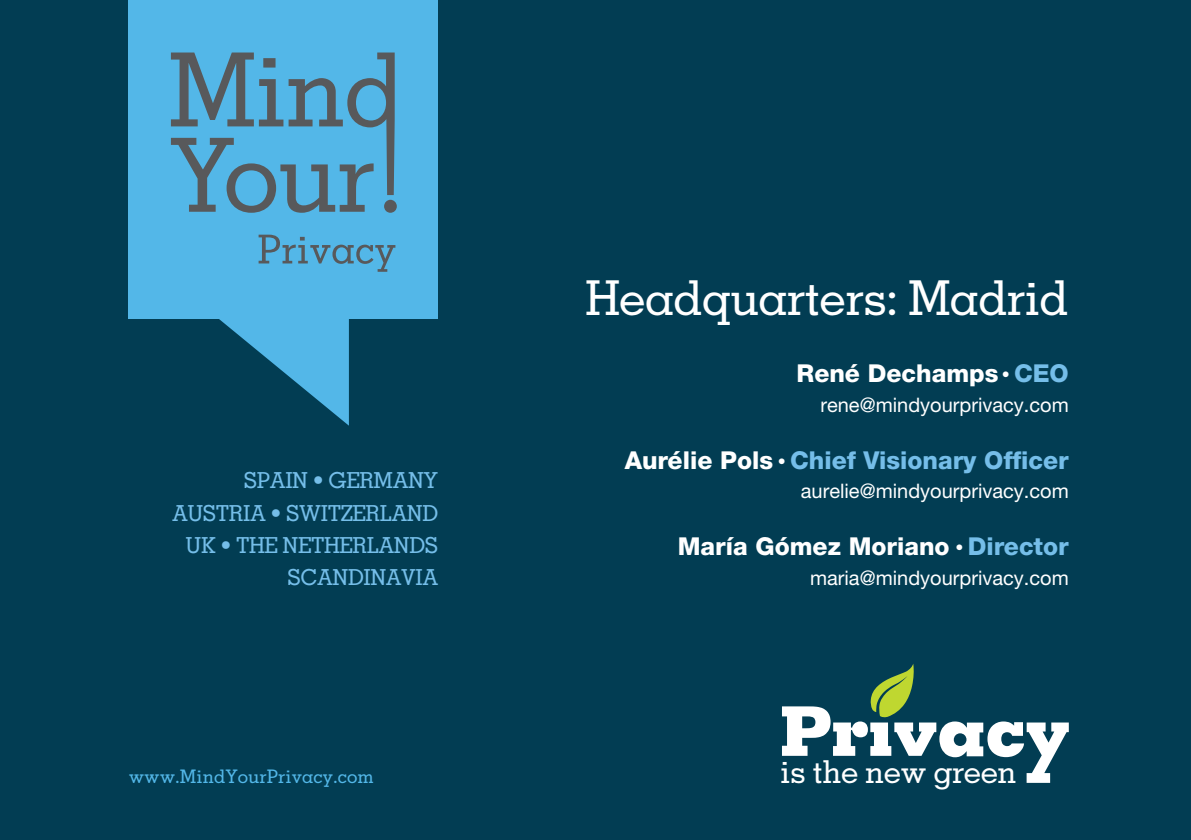
<style>
.page{position:relative;width:1191px;height:840px;background:#fff}
.page>*{position:absolute;margin:0;border:0;box-sizing:border-box;transform-origin:0 0}
.t1{font:500 48px "Memphis";letter-spacing:-.02em;color:#fff}
.t2{font:500 31.6px "Memphis";letter-spacing:-.02em;color:#fff}
.t3{font:800 24.6px "Helvetica Neue LT Pro";color:#fff}
.t4{font:800 24.6px "Helvetica Neue LT Pro";color:#75bee9}
.t5{font:500 22px/32px "Memphis";letter-spacing:-.02em;color:#75bee9;text-align:right}
.t6{font:20px "Helvetica Neue LT Pro";color:#fff}
.t7{font:500 18.6px "Memphis";color:#53b7e8}
.s1{font-weight:400;font-stretch:condensed;font-size:16px}
.s2{color:#75bee9}
.s3{color:#fff}
.s4{font-weight:400;font-stretch:condensed;font-size:16px;color:#fff}
</style>
<div class="page">
<div style="left:0;top:0;width:1191px;height:839px;background:#023d53"></div>
<svg style="left:782px;top:663px;width:286px;height:119px"></svg>
<svg style="left:216px;top:318px;width:133px;height:107px;background:#2a799c"></svg>
<div style="left:129px;top:0;width:309px;height:318px;background:#53b7e8"></div>
<svg style="left:171px;top:52px;width:226px;height:219px"></svg>
<p class="t5" style="left:172px;top:464px;width:268px">SPAIN • GERMANY<br>AUSTRIA • SWITZERLAND<br>UK • THE NETHERLANDS<br>SCANDINAVIA</p>
<h1 class="t1" style="left:585px;top:268px;width:485px">Headquarters: Madrid</h1>
<p class="t3" style="left:796px;top:359px;width:274px">René Dechamps <span class="s1">•</span> <span class="s2">CEO</span></p>
<p class="t6" style="left:820px;top:393px;width:250px">rene@mindyourprivacy.com</p>
<p class="t4" style="left:624px;top:445px;width:445px"><span class="s3">Aurélie Pols</span> <span class="s4">•</span> Chief Visionary Officer</p>
<p class="t6" style="left:801px;top:479px;width:269px">aurelie@mindyourprivacy.com</p>
<p class="t3" style="left:678px;top:531px;width:392px">María Gómez Moriano <span class="s1">•</span> <span class="s2">Director</span></p>
<p class="t6" style="left:810px;top:565px;width:260px">maria@mindyourprivacy.com</p>
<p class="t7" style="left:129px;top:764px;width:247px">www.MindYourPrivacy.com</p>
<h2 class="t2" style="left:780px;top:752px;width:238px">is the new green</h2>
</div>
